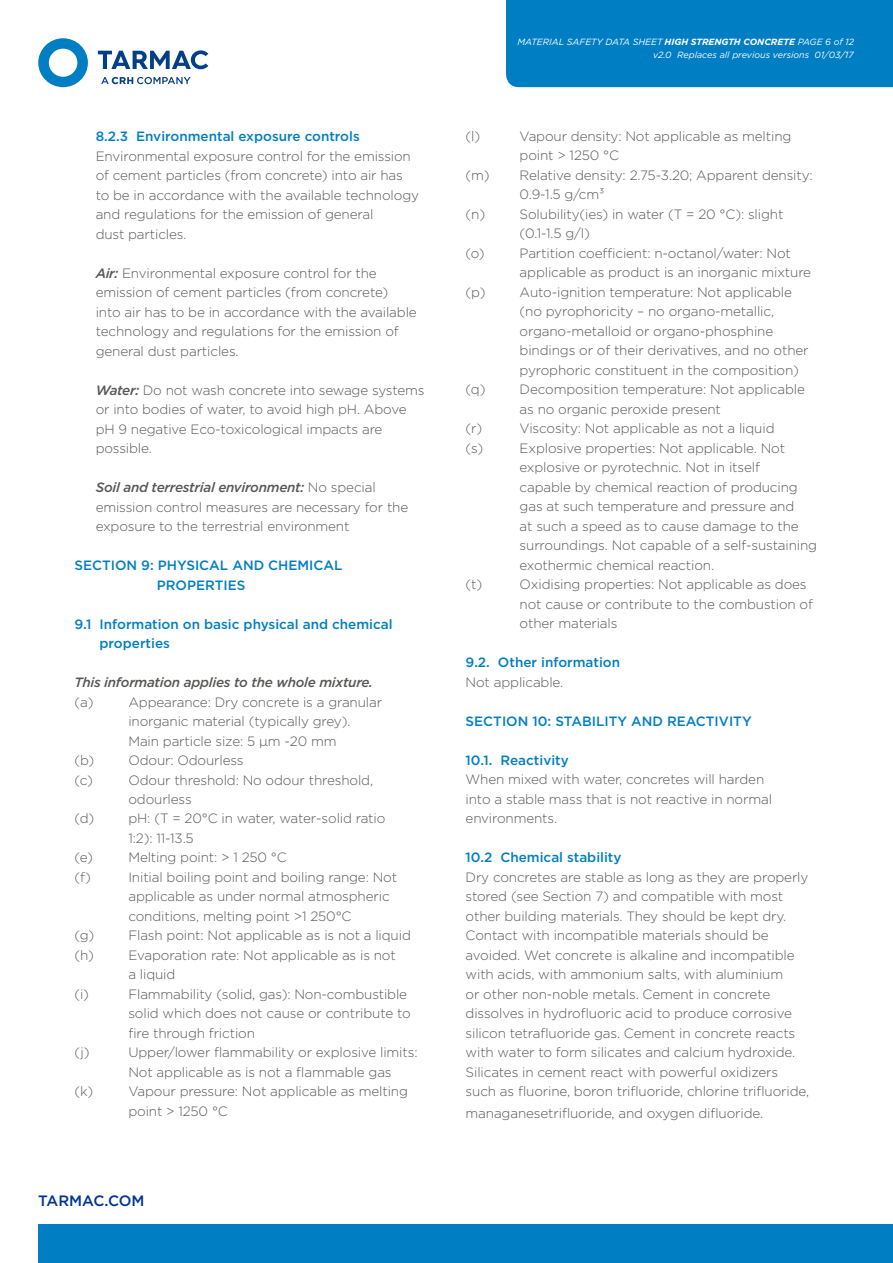
<style>
.page{position:relative;width:893px;height:1263px;background:#fff}
.page>*{position:absolute;margin:0;border:0;box-sizing:border-box;transform-origin:0 0}
.t1{font:500 15px "Gotham";color:#039}
.t2{font:300 13.5px/19.5px "Gotham";letter-spacing:-.01em;color:#575756}
.t3{font:500 13.5px/19.5px "Gotham";color:#007ec3}
.t4{font:italic 500 13.5px "Gotham";letter-spacing:-.02em;color:#575756}
.t5{font:italic 9px "Gotham";color:#fff}
.s1{font-weight:500;font-style:italic}
.s2{font-weight:700}
</style>
<div class="page">
<div style="left:38px;top:1225px;width:855px;height:38px;background:#007ec3"></div>
<svg style="left:101px;top:77px;width:90px;height:7px"></svg>
<svg style="left:98px;top:50px;width:110px;height:19px"></svg>
<svg style="left:38px;top:38px;width:50px;height:49px"></svg>
<div style="left:506px;top:0;width:387px;height:87px;background:#007ec3"></div>
<p class="t3" style="left:96px;top:126px;width:266px">8.2.3 Environmental exposure controls</p>
<p class="t2" style="left:96px;top:146px;width:325px">Environmental exposure control for the emission of cement particles (from concrete) into air has to be in accordance with the available technology and regulations for the emission of general<br>dust particles.</p>
<p class="t2" style="left:96px;top:263px;width:323px"><span class="s1">Air:</span> Environmental exposure control for the emission of cement particles (from concrete)<br>into air has to be in accordance with the available technology and regulations for the emission of general dust particles.</p>
<p class="t2" style="left:96px;top:380px;width:330px"><span class="s1">Water:</span> Do not wash concrete into sewage systems or into bodies of water, to avoid high pH. Above pH 9 negative Eco-toxicological impacts are possible.</p>
<p class="t2" style="left:96px;top:477px;width:314px"><span class="s1">Soil and terrestrial environment:</span> No special emission control measures are necessary for the exposure to the terrestrial environment</p>
<p class="t3" style="left:157px;top:555px;width:187px;text-indent:-82px">SECTION 9: PHYSICAL AND CHEMICAL<br>PROPERTIES</p>
<p class="t3" style="left:100px;top:614px;width:295px;text-indent:-25px">9.1 Information on basic physical and chemical properties</p>
<p class="t4" style="left:74px;top:673px;width:300px">This information applies to the whole mixture.</p>
<p class="t2" style="left:74px;top:692px;width:21px">(a)</p>
<p class="t2" style="left:128px;top:692px;width:255px">Appearance: Dry concrete is a granular inorganic material (typically grey).<br>Main particle size: 5 µm -20 mm</p>
<p class="t2" style="left:74px;top:750px;width:21px">(b)</p>
<p class="t2" style="left:128px;top:750px;width:117px">Odour: Odourless</p>
<p class="t2" style="left:74px;top:770px;width:20px">(c)</p>
<p class="t2" style="left:128px;top:770px;width:246px">Odour threshold: No odour threshold, odourless</p>
<p class="t2" style="left:74px;top:809px;width:21px">(d)</p>
<p class="t2" style="left:128px;top:809px;width:258px">pH: (T = 20°C in water, water-solid ratio<br>1:2): 11-13.5</p>
<p class="t2" style="left:74px;top:847px;width:20px">(e)</p>
<p class="t2" style="left:128px;top:847px;width:160px">Melting point: &gt; 1 250 °C</p>
<p class="t2" style="left:74px;top:867px;width:18px">(f)</p>
<p class="t2" style="left:128px;top:867px;width:270px">Initial boiling point and boiling range: Not applicable as under normal atmospheric conditions, melting point &gt;1 250°C</p>
<p class="t2" style="left:74px;top:925px;width:21px">(g)</p>
<p class="t2" style="left:128px;top:925px;width:284px">Flash point: Not applicable as is not a liquid</p>
<p class="t2" style="left:74px;top:945px;width:21px">(h)</p>
<p class="t2" style="left:128px;top:945px;width:269px">Evaporation rate: Not applicable as is not a liquid</p>
<p class="t2" style="left:74px;top:984px;width:16px">(i)</p>
<p class="t2" style="left:128px;top:984px;width:284px">Flammability (solid, gas): Non-combustible solid which does not cause or contribute to fire through friction</p>
<p class="t2" style="left:74px;top:1042px;width:17px">(j)</p>
<p class="t2" style="left:128px;top:1042px;width:291px">Upper/lower flammability or explosive limits:<br>Not applicable as is not a flammable gas</p>
<p class="t2" style="left:74px;top:1081px;width:20px">(k)</p>
<p class="t2" style="left:128px;top:1081px;width:281px">Vapour pressure: Not applicable as melting point &gt; 1250 °C</p>
<p class="t1" style="left:38px;top:1190px;width:108px">TARMAC.COM</p>
<p class="t5" style="left:517px;top:37px;width:338px">MATERIAL SAFETY DATA SHEET <span class="s2">HIGH STRENGTH CONCRETE</span> PAGE 6 of 12</p>
<p class="t5" style="left:653px;top:49px;width:202px">v2.0 Replaces all previous versions 01/03/17</p>
<p class="t2" style="left:466px;top:126px;width:16px">(l)</p>
<p class="t2" style="left:520px;top:126px;width:273px">Vapour density: Not applicable as melting</p>
<p class="t2" style="left:520px;top:145px;width:101px">point &gt; 1250 °C</p>
<p class="t2" style="left:466px;top:165px;width:349px">(m) Relative density: 2.75-3.20; Apparent density:</p>
<p class="t2" style="left:520px;top:184px;width:86px">0.9-1.5 g/cm³</p>
<p class="t2" style="left:466px;top:204px;width:21px">(n)</p>
<p class="t2" style="left:520px;top:204px;width:265px">Solubility(ies) in water (T = 20 °C): slight (0.1-1.5 g/l)</p>
<p class="t2" style="left:466px;top:243px;width:21px">(o)</p>
<p class="t2" style="left:520px;top:243px;width:293px">Partition coefficient: n-octanol/water: Not applicable as product is an inorganic mixture</p>
<p class="t2" style="left:466px;top:282px;width:21px">(p)</p>
<p class="t2" style="left:520px;top:282px;width:290px">Auto-ignition temperature: Not applicable (no pyrophoricity – no organo-metallic, organo-metalloid or organo-phosphine bindings or of their derivatives, and no other pyrophoric constituent in the composition)</p>
<p class="t2" style="left:466px;top:379px;width:21px">(q)</p>
<p class="t2" style="left:520px;top:379px;width:287px">Decomposition temperature: Not applicable as no organic peroxide present</p>
<p class="t2" style="left:466px;top:418px;width:18px">(r)</p>
<p class="t2" style="left:520px;top:418px;width:256px">Viscosity: Not applicable as not a liquid</p>
<p class="t2" style="left:466px;top:438px;width:19px">(s)</p>
<p class="t2" style="left:520px;top:438px;width:299px">Explosive properties: Not applicable. Not explosive or pyrotechnic. Not in itself<br>capable by chemical reaction of producing gas at such temperature and pressure and<br>at such a speed as to cause damage to the surroundings. Not capable of a self-sustaining exothermic chemical reaction.</p>
<p class="t2" style="left:466px;top:574px;width:18px">(t)</p>
<p class="t2" style="left:520px;top:574px;width:295px">Oxidising properties: Not applicable as does not cause or contribute to the combustion of other materials</p>
<p class="t3" style="left:466px;top:652px;width:156px">9.2. Other information</p>
<p class="t2" style="left:466px;top:672px;width:99px">Not applicable.</p>
<p class="t3" style="left:466px;top:711px;width:288px">SECTION 10: STABILITY AND REACTIVITY</p>
<p class="t3" style="left:466px;top:750px;width:105px">10.1. Reactivity</p>
<p class="t2" style="left:466px;top:769px;width:308px">When mixed with water, concretes will harden into a stable mass that is not reactive in normal environments.</p>
<p class="t3" style="left:466px;top:847px;width:157px">10.2 Chemical stability</p>
<p class="t2" style="left:466px;top:867px;width:345px">Dry concretes are stable as long as they are properly stored (see Section 7) and compatible with most other building materials. They should be kept dry.<br>Contact with incompatible materials should be avoided. Wet concrete is alkaline and incompatible with acids, with ammonium salts, with aluminium<br>or other non-noble metals. Cement in concrete dissolves in hydrofluoric acid to produce corrosive silicon tetrafluoride gas. Cement in concrete reacts with water to form silicates and calcium hydroxide.<br>Silicates in cement react with powerful oxidizers such as fluorine, boron trifluoride, chlorine trifluoride,</p>
<p class="t2" style="left:466px;top:1103px;width:299px">managanesetrifluoride, and oxygen difluoride.</p>
</div>
